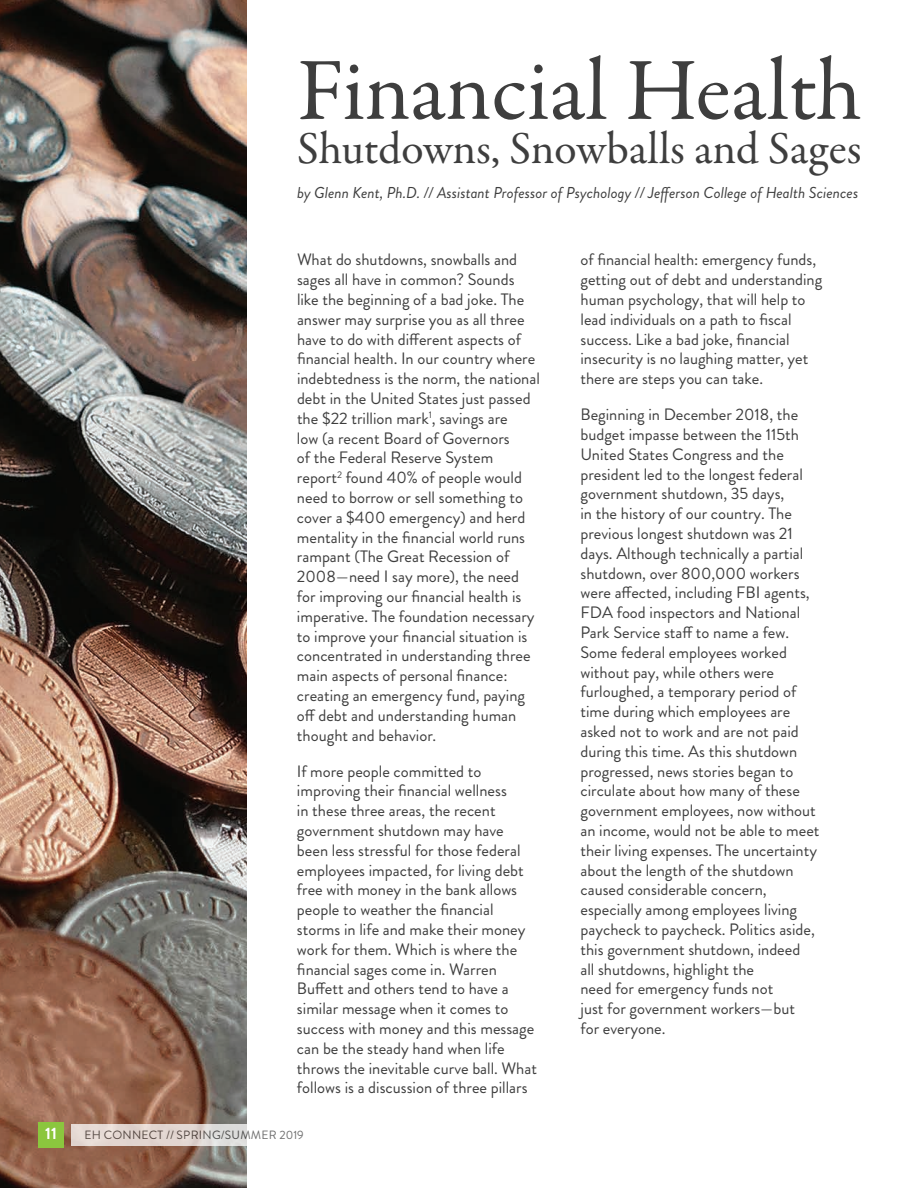
<style>
.page{position:relative;width:918px;height:1188px;background:#fff}
.page>*{position:absolute;margin:0;border:0;box-sizing:border-box;transform-origin:0 0}
.t1{font:89.25px "Garamond Premr Pro";color:#3e3e3e}
.t2{font:45.9px "Garamond Premr Pro";color:#3e3e3e}
.t3{font:16.5px/19.8px "Brandon Grotesque";color:#3e3e3e}
.t4{font:700 16.5px "Brandon Grotesque";color:#fff}
.t5{font:italic 15.75px "Brandon Grotesque";color:#3e3e3e}
.t6{font:12px "Brandon Grotesque";letter-spacing:.02em;color:#3e3e3e}
</style>
<div class="page">
<img style="left:0;top:0;width:246px;height:1188px">
<svg style="left:71px;top:1124px;width:176px;height:22px;background:#e1d8d3"></svg>
<div style="left:39px;top:1122px;width:25px;height:25px;background:#8bc63e"></div>
<p class="t1" style="left:297px;top:37px;width:566px">Financial Health</p>
<p class="t2" style="left:297px;top:121px;width:566px">Shutdowns, Snowballs and Sages</p>
<p class="t5" style="left:297px;top:181px;width:563px">by Glenn Kent, Ph.D. // Assistant Professor of Psychology // Jefferson College of Health Sciences</p>
<p class="t3" style="left:297px;top:250px;width:244px">What do shutdowns, snowballs and sages all have in common? Sounds like the beginning of a bad joke. The answer may surprise you as all three have to do with different aspects of financial health. In our country where indebtedness is the norm, the national debt in the United States just passed the $22 trillion mark<sup>1</sup>, savings are<br>low (a recent Board of Governors<br>of the Federal Reserve System report<sup>2</sup> found 40% of people would need to borrow or sell something to cover a $400 emergency) and herd mentality in the financial world runs rampant (The Great Recession of 2008—need I say more), the need for improving our financial health is imperative. The foundation necessary to improve your financial situation is concentrated in understanding three main aspects of personal finance: creating an emergency fund, paying off debt and understanding human thought and behavior.</p>
<p class="t3" style="left:297px;top:761px;width:242px">If more people committed to improving their financial wellness<br>in these three areas, the recent government shutdown may have been less stressful for those federal employees impacted, for living debt free with money in the bank allows people to weather the financial storms in life and make their money work for them. Which is where the financial sages come in. Warren Buffett and others tend to have a similar message when it comes to success with money and this message can be the steady hand when life throws the inevitable curve ball. What follows is a discussion of three pillars</p>
<p class="t4" style="left:45px;top:1122px;width:13px">11</p>
<p class="t6" style="left:84px;top:1127px;width:221px">EH CONNECT // SPRING/SUMMER 2019</p>
<p class="t3" style="left:580px;top:250px;width:243px">of financial health: emergency funds, getting out of debt and understanding human psychology, that will help to lead individuals on a path to fiscal success. Like a bad joke, financial insecurity is no laughing matter, yet there are steps you can take.</p>
<p class="t3" style="left:580px;top:405px;width:241px">Beginning in December 2018, the budget impasse between the 115th<br>United States Congress and the president led to the longest federal government shutdown, 35 days,<br>in the history of our country. The previous longest shutdown was 21 days. Although technically a partial shutdown, over 800,000 workers were affected, including FBI agents,<br>FDA food inspectors and National<br>Park Service staff to name a few.<br>Some federal employees worked without pay, while others were furloughed, a temporary period of time during which employees are asked not to work and are not paid during this time. As this shutdown progressed, news stories began to circulate about how many of these government employees, now without an income, would not be able to meet their living expenses. The uncertainty about the length of the shutdown caused considerable concern, especially among employees living paycheck to paycheck. Politics aside, this government shutdown, indeed<br>all shutdowns, highlight the<br>need for emergency funds not<br>just for government workers—but<br>for everyone.</p>
</div>
